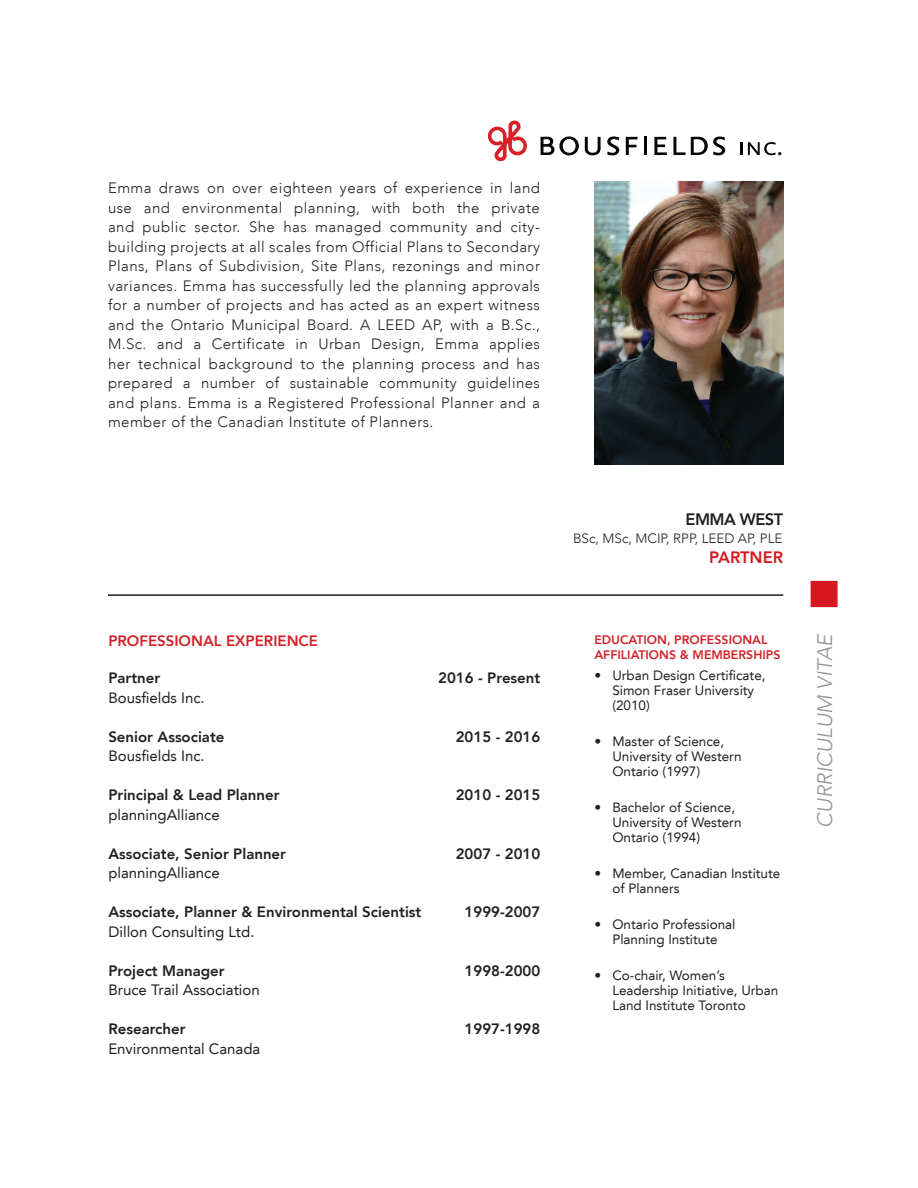
<style>
.page{position:relative;width:918px;height:1188px;background:#fff}
.page>*{position:absolute;margin:0;border:0;box-sizing:border-box;transform-origin:0 0}
.t1{font:italic 300 21px "Avenir LT";color:#939598}
.t2{font:800 16.5px "Avenir LT";letter-spacing:-.03em;color:#231f20}
.t3{font:800 16.5px "Avenir LT";color:#d7171f}
.t4{font:300 15px/19.5px "Avenir LT";letter-spacing:.03em;color:#231f20;text-align:justify}
.t5{font:800 15px "Avenir LT";color:#231f20}
.t6{font:15px "Avenir LT";color:#231f20}
.t7{font:800 15px "Avenir LT";color:#d1232a}
.t8{font:13.5px/15px "Avenir LT";color:#231f20}
.t9{font:300 13.5px "Avenir LT";color:#231f20}
.t10{font:800 12.3px/14.9px "Avenir LT";color:#d1232a}
</style>
<div class="page">
<div style="left:811px;top:581px;width:27px;height:26px;background:#d7171f"></div>
<svg style="left:487px;top:120px;width:40px;height:42px"></svg>
<svg style="left:541px;top:136px;width:38px;height:19px"></svg>
<svg style="left:585px;top:137px;width:16px;height:18px"></svg>
<svg style="left:607px;top:137px;width:12px;height:18px"></svg>
<svg style="left:626px;top:137px;width:12px;height:18px"></svg>
<hr style="left:644px;top:137px;width:3px;height:18px;background:#040503">
<svg style="left:654px;top:137px;width:13px;height:18px"></svg>
<svg style="left:673px;top:137px;width:12px;height:18px"></svg>
<svg style="left:691px;top:137px;width:34px;height:18px"></svg>
<svg style="left:740px;top:142px;width:2px;height:13px"></svg>
<svg style="left:748px;top:142px;width:33px;height:13px"></svg>
<hr style="left:108px;top:594px;width:675px;height:2px;background:#231f20">
<img style="left:594px;top:182px;width:189px;height:283px">
<p class="t4" style="left:108px;top:178px;width:434px">Emma draws on over eighteen years of experience in land use and environmental planning, with both the private and public sector. She has managed community and city&shy;building projects at all scales from Official Plans to Secondary Plans, Plans of Subdivision, Site Plans, rezonings and minor variances. Emma has successfully led the planning approvals for a number of projects and has acted as an expert witness and the Ontario Municipal Board. A LEED AP, with a B.Sc., M.Sc. and a Certificate in Urban Design, Emma applies her technical background to the planning process and has prepared a number of sustainable community guidelines and plans. Emma is a Registered Professional Planner and a member of the Canadian Institute of Planners.</p>
<p class="t7" style="left:108px;top:632px;width:211px">PROFESSIONAL EXPERIENCE</p>
<p class="t5" style="left:108px;top:669px;width:53px">Partner</p>
<p class="t5" style="left:438px;top:669px;width:104px">2016 - Present</p>
<p class="t6" style="left:108px;top:689px;width:98px">Bousfields Inc.</p>
<p class="t5" style="left:108px;top:728px;width:118px">Senior Associate</p>
<p class="t5" style="left:456px;top:728px;width:86px">2015 - 2016</p>
<p class="t6" style="left:108px;top:747px;width:98px">Bousfields Inc.</p>
<p class="t5" style="left:108px;top:786px;width:173px">Principal &amp; Lead Planner</p>
<p class="t5" style="left:456px;top:786px;width:86px">2010 - 2015</p>
<p class="t6" style="left:108px;top:806px;width:113px">planningAlliance</p>
<p class="t5" style="left:108px;top:845px;width:179px">Associate, Senior Planner</p>
<p class="t5" style="left:456px;top:845px;width:86px">2007 - 2010</p>
<p class="t6" style="left:108px;top:864px;width:113px">planningAlliance</p>
<p class="t5" style="left:108px;top:903px;width:315px">Associate, Planner &amp; Environmental Scientist</p>
<p class="t5" style="left:465px;top:903px;width:77px">1999-2007</p>
<p class="t6" style="left:108px;top:923px;width:148px">Dillon Consulting Ltd.</p>
<p class="t5" style="left:108px;top:962px;width:118px">Project Manager</p>
<p class="t5" style="left:465px;top:962px;width:77px">1998-2000</p>
<p class="t6" style="left:108px;top:981px;width:153px">Bruce Trail Association</p>
<p class="t5" style="left:108px;top:1020px;width:79px">Researcher</p>
<p class="t5" style="left:465px;top:1020px;width:77px">1997-1998</p>
<p class="t6" style="left:108px;top:1040px;width:154px">Environmental Canada</p>
<p class="t2" style="left:686px;top:509px;width:99px">EMMA WEST</p>
<p class="t9" style="left:573px;top:530px;width:211px">BSc, MSc, MCIP, RPP, LEED AP, PLE</p>
<p class="t3" style="left:709px;top:547px;width:75px">PARTNER</p>
<p class="t10" style="left:594px;top:632px;width:188px">EDUCATION, PROFESSIONAL<br>AFFILIATIONS &amp; MEMBERSHIPS</p>
<p class="t8" style="left:612px;top:668px;width:155px;text-indent:-18px">• Urban Design Certificate,<br>Simon Fraser University (2010)</p>
<p class="t8" style="left:612px;top:734px;width:131px;text-indent:-18px">• Master of Science,<br>University of Western<br>Ontario (1997)</p>
<p class="t8" style="left:612px;top:800px;width:131px;text-indent:-18px">• Bachelor of Science,<br>University of Western<br>Ontario (1994)</p>
<p class="t8" style="left:612px;top:866px;width:170px;text-indent:-18px">• Member, Canadian Institute of Planners</p>
<p class="t8" style="left:594px;top:917px;width:143px;text-align:center">• Ontario Professional<br>Planning Institute</p>
<p class="t8" style="left:612px;top:968px;width:168px;text-indent:-18px">• Co-chair, Women’s<br>Leadership Initiative, Urban<br>Land Institute Toronto</p>
<h1 class="t1" style="left:812px;top:828px;width:195px;rotate:-90deg">CURRICULUM VITAE</h1>
</div>
